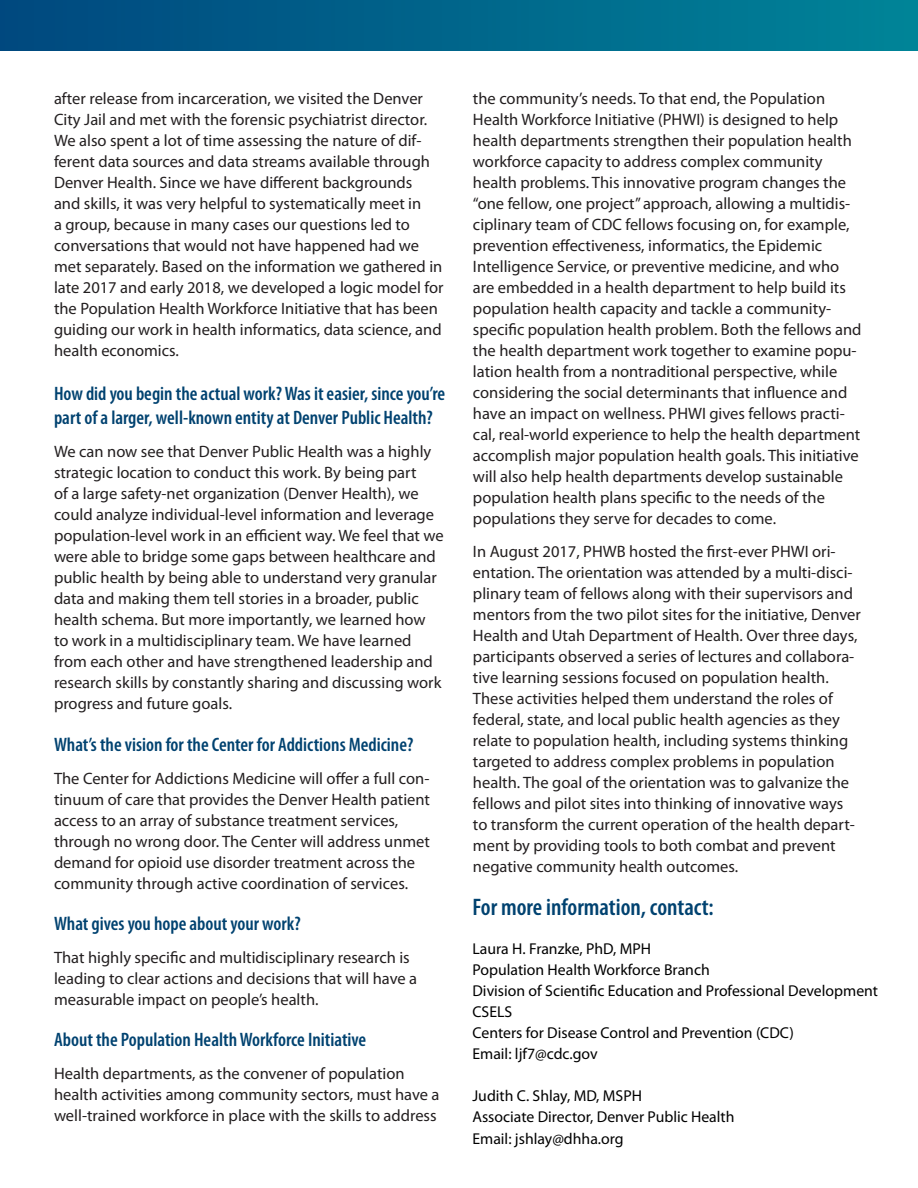
<style>
.page{position:relative;width:918px;height:1188px;background:#fff}
.page>*{position:absolute;margin:0;border:0;box-sizing:border-box;transform-origin:0 0}
.body_copy{font:600 condensed 24px "Myriad Pro";color:#004270}
.t1{font:600 condensed 19.5px/24px "Myriad Pro";color:#004270}
.t2{font:16.5px/21px "Myriad Pro";color:#231f20}
.body_copy-2{font:15.75px/21px "Myriad Pro";color:#000}
</style>
<div class="page">
<div style="left:0;top:0;width:918px;height:51px;background:linear-gradient(to right,#00487f,#008498)"></div>
<p class="t2" style="left:54px;top:87px;width:391px">after release from incarceration, we visited the Denver City Jail and met with the forensic psychiatrist director.<br>We also spent a lot of time assessing the nature of dif&shy;ferent data sources and data streams available through Denver Health. Since we have different backgrounds<br>and skills, it was very helpful to systematically meet in<br>a group, because in many cases our questions led to conversations that would not have happened had we met separately. Based on the information we gathered in late 2017 and early 2018, we developed a logic model for the Population Health Workforce Initiative that has been guiding our work in health informatics, data science, and health economics.</p>
<p class="t1" style="left:54px;top:381px;width:393px">How did you begin the actual work? Was it easier, since you’re part of a larger, well-known entity at Denver Public Health?</p>
<p class="t2" style="left:54px;top:441px;width:391px">We can now see that Denver Public Health was a highly strategic location to conduct this work. By being part<br>of a large safety-net organization (Denver Health), we could analyze individual-level information and leverage population-level work in an efficient way. We feel that we were able to bridge some gaps between healthcare and public health by being able to understand very granular data and making them tell stories in a broader, public health schema. But more importantly, we learned how to work in a multidisciplinary team. We have learned from each other and have strengthened leadership and research skills by constantly sharing and discussing work progress and future goals.</p>
<p class="t1" style="left:54px;top:732px;width:361px">What’s the vision for the Center for Addictions Medicine?</p>
<p class="t2" style="left:54px;top:768px;width:378px">The Center for Addictions Medicine will offer a full con&shy;tinuum of care that provides the Denver Health patient access to an array of substance treatment services, through no wrong door. The Center will address unmet demand for opioid use disorder treatment across the community through active coordination of services.</p>
<p class="t1" style="left:54px;top:911px;width:248px">What gives you hope about your work?</p>
<p class="t2" style="left:54px;top:947px;width:365px">That highly specific and multidisciplinary research is leading to clear actions and decisions that will have a measurable impact on people’s health.</p>
<p class="t1" style="left:54px;top:1028px;width:314px">About the Population Health Workforce Initiative</p>
<p class="t2" style="left:54px;top:1063px;width:387px">Health departments, as the convener of population health activities among community sectors, must have a well-trained workforce in place with the skills to address</p>
<p class="t2" style="left:473px;top:87px;width:390px">the community’s needs. To that end, the Population Health Workforce Initiative (PHWI) is designed to help health departments strengthen their population health workforce capacity to address complex community health problems. This innovative program changes the “one fellow, one project” approach, allowing a multidis&shy;ciplinary team of CDC fellows focusing on, for example, prevention effectiveness, informatics, the Epidemic Intelligence Service, or preventive medicine, and who are embedded in a health department to help build its population health capacity and tackle a community&shy;specific population health problem. Both the fellows and the health department work together to examine popu&shy;lation health from a nontraditional perspective, while considering the social determinants that influence and have an impact on wellness. PHWI gives fellows practi&shy;cal, real-world experience to help the health department accomplish major population health goals. This initiative will also help health departments develop sustainable population health plans specific to the needs of the populations they serve for decades to come.</p>
<p class="t2" style="left:473px;top:540px;width:389px">In August 2017, PHWB hosted the first-ever PHWI ori&shy;entation. The orientation was attended by a multi-disci&shy;plinary team of fellows along with their supervisors and mentors from the two pilot sites for the initiative, Denver Health and Utah Department of Health. Over three days, participants observed a series of lectures and collabora&shy;tive learning sessions focused on population health.<br>These activities helped them understand the roles of federal, state, and local public health agencies as they relate to population health, including systems thinking targeted to address complex problems in population health. The goal of the orientation was to galvanize the fellows and pilot sites into thinking of innovative ways to transform the current operation of the health depart&shy;ment by providing tools to both combat and prevent negative community health outcomes.</p>
<p class="body_copy" style="left:472px;top:893px;width:243px">For more information, contact:</p>
<p class="body_copy-2" style="left:472px;top:938px;width:180px">Laura H. Franzke, PhD, MPH</p>
<p class="body_copy-2" style="left:472px;top:959px;width:239px">Population Health Workforce Branch</p>
<p class="body_copy-2" style="left:472px;top:980px;width:407px">Division of Scientific Education and Professional Development</p>
<p class="body_copy-2" style="left:472px;top:1001px;width:41px">CSELS</p>
<p class="body_copy-2" style="left:472px;top:1022px;width:323px">Centers for Disease Control and Prevention (CDC)<br>Email: ljf7@cdc.gov</p>
<p class="body_copy-2" style="left:472px;top:1085px;width:171px">Judith C. Shlay, MD, MSPH</p>
<p class="body_copy-2" style="left:472px;top:1106px;width:264px">Associate Director, Denver Public Health</p>
<p class="body_copy-2" style="left:472px;top:1128px;width:153px">Email: jshlay@dhha.org</p>
</div>
